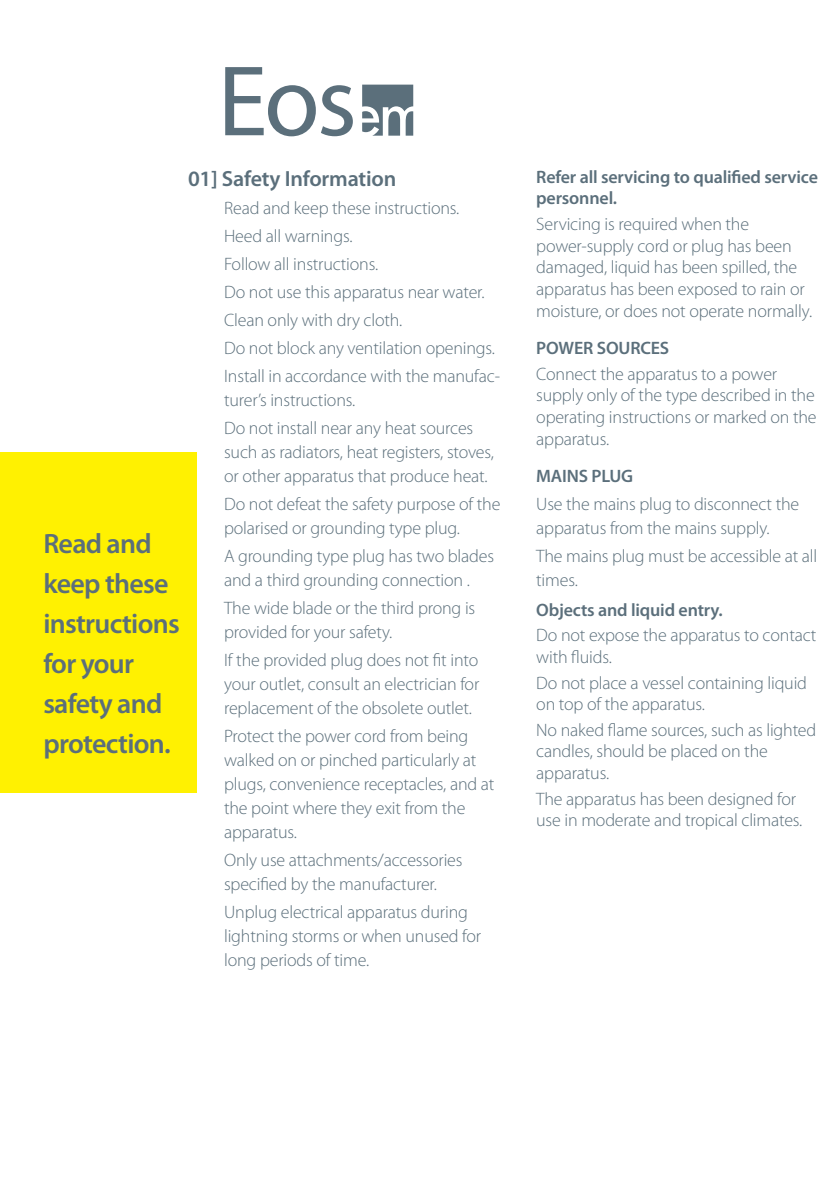
<style>
.page{position:relative;width:840px;height:1191px;background:#fff}
.page>*{position:absolute;margin:0;border:0;box-sizing:border-box;transform-origin:0 0}
.t1{font:600 28px/40px "Myriad Pro";letter-spacing:-.025em;color:#5b6f7b}
.t2{font:600 22px "Myriad Pro";letter-spacing:-.01em;color:#5b6f7b}
.t3{font:300 18px/24px "Myriad Pro";letter-spacing:-.01em;color:#5b6f7b}
.t4{font:600 18px/21.6px "Myriad Pro";letter-spacing:-.01em;color:#5b6f7b}
</style>
<div class="page">
<div style="left:0;top:453px;width:196px;height:340px;background:#fff101"></div>
<svg style="left:225px;top:67px;width:127px;height:69px"></svg>
<svg style="left:362px;top:85px;width:51px;height:51px"></svg>
<h1 class="t1" style="left:43px;top:524px;width:138px">Read and keep these instructions for your safety and protection.</h1>
<p class="t2" style="left:188px;top:166px;width:210px">01] Safety Information</p>
<p class="t3" style="left:224px;top:194px;width:277px;line-height:28px">Read and keep these instructions.<br>Heed all warnings.<br>Follow all instructions.<br>Do not use this apparatus near water.<br>Clean only with dry cloth.<br>Do not block any ventilation openings.<br>Install in accordance with the manufac-</p>
<p class="t3" style="left:224px;top:386px;width:250px;line-height:28px">turer’s instructions.<br>Do not install near any heat sources</p>
<p class="t3" style="left:224px;top:440px;width:271px">such as radiators, heat registers, stoves, or other apparatus that produce heat.</p>
<p class="t3" style="left:224px;top:492px;width:278px">Do not defeat the safety purpose of the polarised or grounding type plug.</p>
<p class="t3" style="left:224px;top:544px;width:271px">A grounding type plug has two blades and a third grounding connection .</p>
<p class="t3" style="left:224px;top:596px;width:252px">The wide blade or the third prong is provided for your safety.</p>
<p class="t3" style="left:224px;top:648px;width:256px;text-align:justify">If the provided plug does not fit into your outlet, consult an electrician for replacement of the obsolete outlet.</p>
<p class="t3" style="left:224px;top:724px;width:272px">Protect the power cord from being walked on or pinched particularly at plugs, convenience receptacles, and at the point where they exit from the apparatus.</p>
<p class="t3" style="left:224px;top:848px;width:240px">Only use attachments/accessories specified by the manufacturer.</p>
<p class="t3" style="left:224px;top:900px;width:258px">Unplug electrical apparatus during lightning storms or when unused for long periods of time.</p>
<p class="t4" style="left:536px;top:166px;width:283px">Refer all servicing to qualified service personnel.</p>
<p class="t3" style="left:536px;top:214px;width:277px;line-height:21.6px">Servicing is required when the power-supply cord or plug has been damaged, liquid has been spilled, the apparatus has been exposed to rain or moisture, or does not operate normally.</p>
<p class="t4" style="left:536px;top:337px;width:134px">POWER SOURCES</p>
<p class="t3" style="left:536px;top:363px;width:282px;line-height:21.6px">Connect the apparatus to a power supply only of the type described in the operating instructions or marked on the apparatus.</p>
<p class="t4" style="left:536px;top:465px;width:98px">MAINS PLUG</p>
<p class="t3" style="left:536px;top:492px;width:264px">Use the mains plug to disconnect the apparatus from the mains supply.</p>
<p class="t3" style="left:536px;top:544px;width:282px">The mains plug must be accessible at all times.</p>
<p class="t4" style="left:536px;top:599px;width:188px">Objects and liquid entry.</p>
<p class="t3" style="left:536px;top:625px;width:281px;line-height:21.6px">Do not expose the apparatus to contact with fluids.</p>
<p class="t3" style="left:536px;top:672px;width:272px;line-height:21.6px">Do not place a vessel containing liquid on top of the apparatus.</p>
<p class="t3" style="left:536px;top:719px;width:281px;line-height:21.6px">No naked flame sources, such as lighted candles, should be placed on the apparatus.</p>
<p class="t3" style="left:536px;top:788px;width:267px;line-height:21.6px">The apparatus has been designed for use in moderate and tropical climates.</p>
</div>
